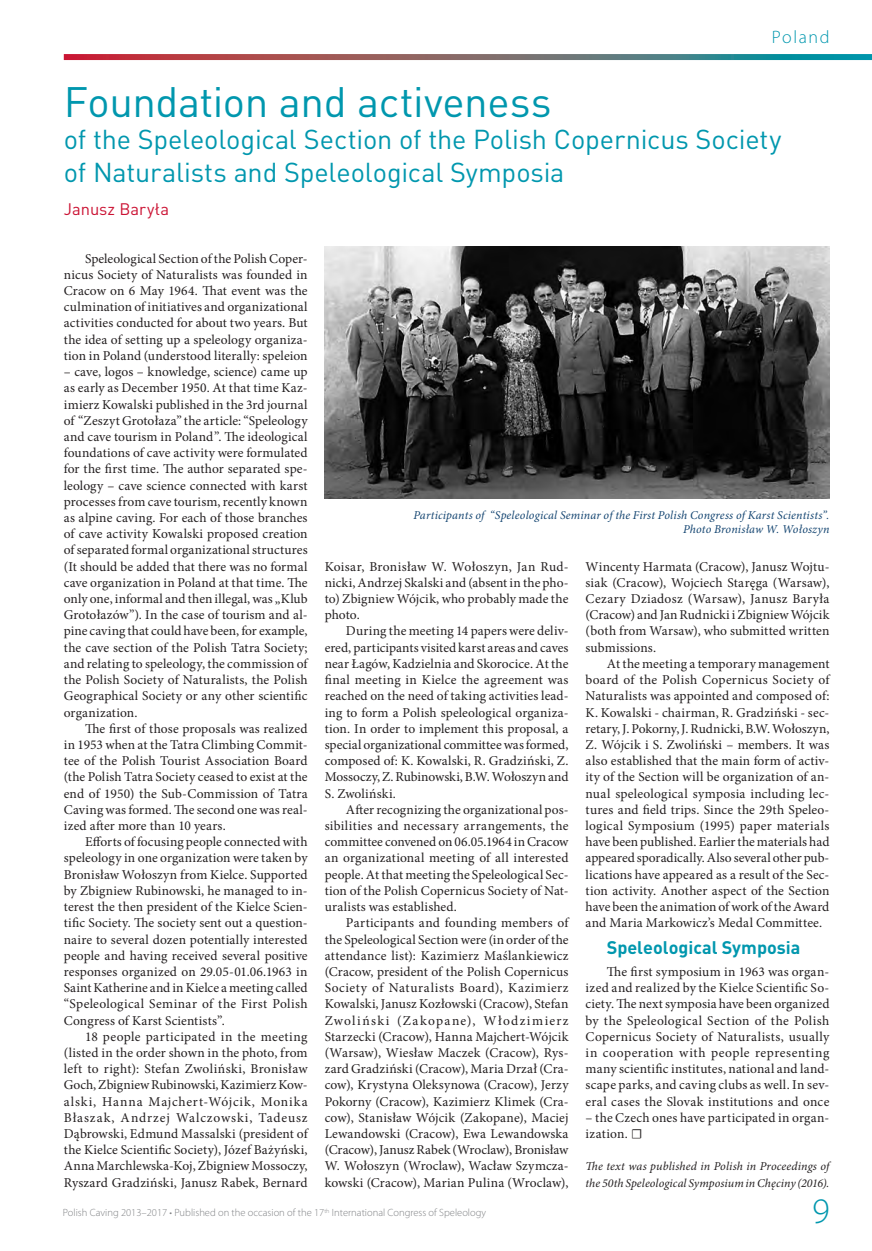
<style>
.page{position:relative;width:872px;height:1251px;background:#fff}
.page>*{position:absolute;margin:0;border:0;box-sizing:border-box;transform-origin:0 0}
.Tytuł_krajowy{font:42px "DIN Pro";letter-spacing:-.01em;color:#0097ae}
.t1{font:300 36px "Myriad Pro";color:#0097ae}
.Tytuł_krajowy-2{font:27px/32.4px "DIN Pro";letter-spacing:-.005em;color:#0097ae}
.wyróżnik{font:700 18px "DIN Pro";color:#0097ae}
.t2{font:300 18px "Myriad Pro";letter-spacing:.085em;color:#0097ae}
.autor_1{font:16.5px "DIN Pro";letter-spacing:.005em;color:#cb1233}
.tekst{font:13.5px/16.2px "Minion Pro";letter-spacing:.01em;color:#231f20;text-align:justify}
.podpis{font:italic 12px/14.4px "Minion Pro";letter-spacing:.015em;color:#144571;text-align:right}
.tekst-2{font:italic 12px/16.2px "Minion Pro";letter-spacing:.01em;color:#231f20}
.t3{font:300 10.5px "Myriad Pro";color:#808285}
</style>
<div class="page">
<svg style="left:64px;top:54px;width:808px;height:6px;background:#76676c"></svg>
<img style="left:325px;top:246px;width:504px;height:252px">
<h3 class="t2" style="left:771px;top:26px;width:59px">Poland</h3>
<p class="Tytuł_krajowy" style="left:64px;top:73px;width:489px">Foundation and activeness</p>
<p class="Tytuł_krajowy-2" style="left:64px;top:122px;width:719px">of the Speleological Section of the Polish Copernicus Society of Naturalists and Speleological Symposia</p>
<p class="autor_1" style="left:64px;top:198px;width:107px">Janusz Baryła</p>
<p class="tekst" style="left:64px;top:250px;width:245px;text-indent:21px">Speleological Section of the Polish Coper&shy;nicus Society of Naturalists was founded in Cracow on 6 May 1964. That event was the culmination of initiatives and organizational activities conducted for about two years. But the idea of setting up a speleology organiza&shy;tion in Poland (understood literally: speleion</p>
<p class="tekst" style="left:64px;top:363px;width:245px">– cave, logos – knowledge, science) came up as early as December 1950. At that time Kaz&shy;imierz Kowalski published in the 3rd journal of “Zeszyt Grotołaza” the article: “Speleology and cave tourism in Poland”. The ideological foundations of cave activity were formulated for the first time. The author separated spe&shy;leology – cave science connected with karst processes from cave tourism, recently known as alpine caving. For each of those branches of cave activity Kowalski proposed creation of separated formal organizational structures (It should be added that there was no formal cave organization in Poland at that time. The only one, informal and then illegal, was „Klub Grotołazów”). In the case of tourism and al&shy;pine caving that could have been, for example, the cave section of the Polish Tatra Society; and relating to speleology, the commission of the Polish Society of Naturalists, the Polish Geographical Society or any other scientific organization.</p>
<p class="tekst" style="left:64px;top:720px;width:245px;text-indent:21px">The first of those proposals was realized in 1953 when at the Tatra Climbing Commit&shy;tee of the Polish Tourist Association Board (the Polish Tatra Society ceased to exist at the end of 1950) the Sub-Commission of Tatra Caving was formed. The second one was real&shy;ized after more than 10 years.</p>
<p class="tekst" style="left:64px;top:833px;width:245px;text-indent:21px">Efforts of focusing people connected with speleology in one organization were taken by Bronisław Wołoszyn from Kielce. Supported by Zbigniew Rubinowski, he managed to in&shy;terest the then president of the Kielce Scien&shy;tific Society. The society sent out a question&shy;naire to several dozen potentially interested people and having received several positive responses organized on 29.05-01.06.1963 in Saint Katherine and in Kielce a meeting called “Speleological Seminar of the First Polish Congress of Karst Scientists”.</p>
<p class="tekst" style="left:64px;top:1028px;width:245px;text-indent:21px">18 people participated in the meeting (listed in the order shown in the photo, from left to right): Stefan Zwoliński, Bronisław Goch, Zbigniew Rubinowski, Kazimierz Kow&shy;alski, Hanna Majchert-Wójcik, Monika Błaszak, Andrzej Walczowski, Tadeusz Dąbrowski, Edmund Massalski (president of the Kielce Scientific Society), Józef Bażyński, Anna Marchlewska-Koj, Zbigniew Mossoczy, Ryszard Gradziński, Janusz Rabek, Bernard</p>
<p class="podpis" style="left:413px;top:507px;width:417px">Participants of “Speleological Seminar of the First Polish Congress of Karst Scientists”.<br>Photo Bronisław W. Wołoszyn</p>
<p class="tekst" style="left:325px;top:558px;width:245px">Koisar, Bronisław W. Wołoszyn, Jan Rud&shy;nicki, Andrzej Skalski and (absent in the pho&shy;to) Zbigniew Wójcik, who probably made the photo.</p>
<p class="tekst" style="left:325px;top:623px;width:245px;text-indent:21px">During the meeting 14 papers were deliv&shy;ered, participants visited karst areas and caves near Łagów, Kadzielnia and Skorocice. At the final meeting in Kielce the agreement was reached on the need of taking activities lead&shy;ing to form a Polish speleological organiza&shy;tion. In order to implement this proposal, a special organizational committee was formed, composed of: K. Kowalski, R. Gradziński, Z.<br>Mossoczy, Z. Rubinowski, B.W. Wołoszyn and S. Zwoliński.</p>
<p class="tekst" style="left:325px;top:801px;width:245px;text-indent:21px">After recognizing the organizational pos&shy;sibilities and necessary arrangements, the committee convened on 06.05.1964 in Cracow an organizational meeting of all interested people. At that meeting the Speleological Sec&shy;tion of the Polish Copernicus Society of Nat&shy;uralists was established.</p>
<p class="tekst" style="left:325px;top:914px;width:245px;text-indent:21px">Participants and founding members of the Speleological Section were (in order of the attendance list): Kazimierz Maślankiewicz (Cracow, president of the Polish Copernicus Society of Naturalists Board), Kazimierz Kowalski, Janusz Kozłowski (Cracow), Stefan Zwoliński (Zakopane), Włodzimierz Starzecki (Cracow), Hanna Majchert-Wójcik (Warsaw), Wiesław Maczek (Cracow), Rys&shy;zard Gradziński (Cracow), Maria Drzał (Cra&shy;cow), Krystyna Oleksynowa (Cracow), Jerzy Pokorny (Cracow), Kazimierz Klimek (Cra&shy;cow), Stanisław Wójcik (Zakopane), Maciej Lewandowski (Cracow), Ewa Lewandowska (Cracow), Janusz Rabek (Wroclaw), Bronisław W. Wołoszyn (Wroclaw), Wacław Szymcza&shy;kowski (Cracow), Marian Pulina (Wroclaw),</p>
<p class="tekst" style="left:585px;top:558px;width:245px">Wincenty Harmata (Cracow), Janusz Wojtu&shy;siak (Cracow), Wojciech Staręga (Warsaw), Cezary Dziadosz (Warsaw), Janusz Baryła (Cracow) and Jan Rudnicki i Zbigniew Wójcik (both from Warsaw), who submitted written submissions.</p>
<p class="tekst" style="left:585px;top:655px;width:245px;text-indent:21px">At the meeting a temporary management board of the Polish Copernicus Society of Naturalists was appointed and composed of:<br>K. Kowalski - chairman, R. Gradziński - sec&shy;retary, J. Pokorny, J. Rudnicki, B.W. Wołoszyn, Z. Wójcik i S. Zwoliński – members. It was also established that the main form of activ&shy;ity of the Section will be organization of an&shy;nual speleological symposia including lec&shy;tures and field trips. Since the 29th Speleo&shy;logical Symposium (1995) paper materials have been published. Earlier the materials had appeared sporadically. Also several other pub&shy;lications have appeared as a result of the Sec&shy;tion activity. Another aspect of the Section have been the animation of work of the Award and Maria Markowicz’s Medal Committee.</p>
<p class="wyróżnik" style="left:607px;top:935px;width:195px">Speleological Symposia</p>
<p class="tekst" style="left:585px;top:963px;width:245px;text-indent:21px">The first symposium in 1963 was organ&shy;ized and realized by the Kielce Scientific So&shy;ciety. The next symposia have been organized by the Speleological Section of the Polish Copernicus Society of Naturalists, usually in cooperation with people representing many scientific institutes, national and land&shy;scape parks, and caving clubs as well. In sev&shy;eral cases the Slovak institutions and once</p>
<p class="tekst" style="left:585px;top:1109px;width:245px">– the Czech ones have participated in organ&shy;ization. ☐</p>
<p class="tekst-2" style="left:585px;top:1158px;width:245px">The text was published in Polish in Proceedings of the 50th Speleological Symposium in Chęciny (2016).</p>
<p class="t3" style="left:63px;top:1206px;width:425px">Polish Caving 2013–2017 • Published on the occasion of the 17<sup>th</sup> International Congress of Speleology</p>
<h2 class="t1" style="left:812px;top:1188px;width:19px">9</h2>
</div>
